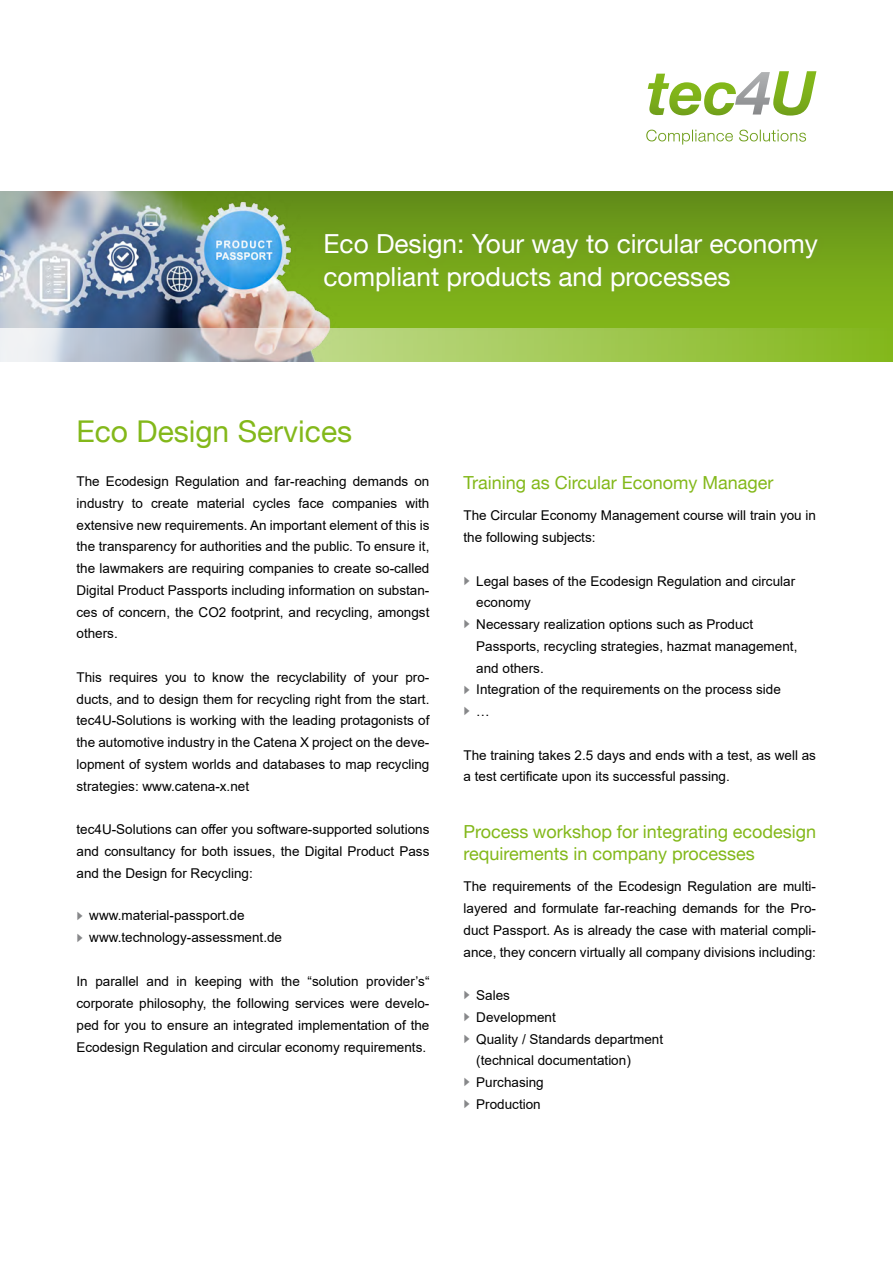
<style>
.page{position:relative;width:893px;height:1263px;background:#fff}
.page>*{position:absolute;margin:0;border:0;box-sizing:border-box;transform-origin:0 0}
.t1{font:30px "Helvetica Neue LT";color:#83b81a}
.t2{font:26.25px/32.4px "Helvetica Neue LT";color:#fff}
.t3{font:18px/22.5px "Helvetica Neue LT";color:#83b81a}
.t4{font:13.5px/21.8px "Arial";color:#000;text-align:justify}
.t5{font:12px "Arial";color:#87888a;scale:.6 1}
.s1{font-size:12px;color:#87888a}
.s2{font-size:13.5px;color:#000}
</style>
<div class="page">
<svg style="left:340px;top:191px;width:553px;height:137px;background:#71a119"></svg>
<svg style="left:648px;top:71px;width:168px;height:45px"></svg>
<svg style="left:646px;top:130px;width:160px;height:15px"></svg>
<div style="left:316px;top:225px;width:510px;height:74px;background:#76a61b"></div>
<img style="left:0;top:191px;width:340px;height:137px">
<svg style="left:0;top:328px;width:893px;height:34px;background:#aec77d"></svg>
<h2 class="t2" style="left:324px;top:227px;width:496px">Eco Design: Your way to circular economy compliant products and processes</h2>
<h1 class="t1" style="left:77px;top:414px;width:277px">Eco Design Services</h1>
<p class="t4" style="left:77px;top:470px;width:354px">The Ecodesign Regulation and far-reaching demands on industry to create material cycles face companies with extensive new requirements. An important element of this is the transparency for authorities and the public. To ensure it, the lawmakers are requiring companies to create so-called Digital Product Passports including information on substan&shy;ces of concern, the CO2 footprint, and recycling, amongst others.</p>
<p class="t4" style="left:77px;top:666px;width:354px">This requires you to know the recyclability of your pro&shy;ducts, and to design them for recycling right from the start. tec4U-Solutions is working with the leading protagonists of the automotive industry in the Catena X project on the deve&shy;lopment of system worlds and databases to map recycling strategies: www.catena-x.net</p>
<p class="t4" style="left:77px;top:818px;width:354px">tec4U-Solutions can offer you software-supported solutions and consultancy for both issues, the Digital Product Pass and the Design for Recycling:</p>
<p class="t4" style="left:77px;top:905px;width:207px"><span class="s1">►</span> www.material-passport.de<br><span class="s1">►</span> www.technology-assessment.de</p>
<p class="t4" style="left:77px;top:971px;width:354px">In parallel and in keeping with the “solution provider’s“ corporate philosophy, the following services were develo&shy;ped for you to ensure an integrated implementation of the Ecodesign Regulation and circular economy requirements.</p>
<h3 class="t3" style="left:463px;top:471px;width:312px">Training as Circular Economy Manager</h3>
<p class="t4" style="left:463px;top:504px;width:354px">The Circular Economy Management course will train you in the following subjects:</p>
<p class="t4" style="left:463px;top:570px;width:333px"><span class="s1">►</span> Legal bases of the Ecodesign Regulation and circular</p>
<p class="t4" style="left:476px;top:591px;width:56px">economy</p>
<p class="t4" style="left:463px;top:613px;width:291px"><span class="s1">►</span> Necessary realization options such as Product</p>
<p class="t4" style="left:476px;top:635px;width:323px">Passports, recycling strategies, hazmat management,</p>
<p class="t4" style="left:476px;top:657px;width:69px">and others.</p>
<p class="t4" style="left:463px;top:678px;width:319px"><span class="s1">►</span> Integration of the requirements on the process side</p>
<p class="t5" style="left:463px;top:703px;width:45px">► <span class="s2">…</span></p>
<p class="t4" style="left:463px;top:744px;width:354px">The training takes 2.5 days and ends with a test, as well as a test certificate upon its successful passing.</p>
<h3 class="t3" style="left:463px;top:820px;width:354px">Process workshop for integrating ecodesign requirements in company processes</h3>
<p class="t4" style="left:463px;top:876px;width:354px">The requirements of the Ecodesign Regulation are multi&shy;layered and formulate far-reaching demands for the Pro&shy;duct Passport. As is already the case with material compli&shy;ance, they concern virtually all company divisions including:</p>
<p class="t4" style="left:463px;top:984px;width:48px"><span class="s1">►</span> Sales</p>
<p class="t4" style="left:463px;top:1006px;width:94px"><span class="s1">►</span> Development</p>
<p class="t4" style="left:463px;top:1028px;width:201px"><span class="s1">►</span> Quality / Standards department</p>
<p class="t4" style="left:476px;top:1050px;width:156px">(technical documentation)</p>
<p class="t4" style="left:463px;top:1071px;width:82px"><span class="s1">►</span> Purchasing</p>
<p class="t4" style="left:463px;top:1093px;width:79px"><span class="s1">►</span> Production</p>
</div>
